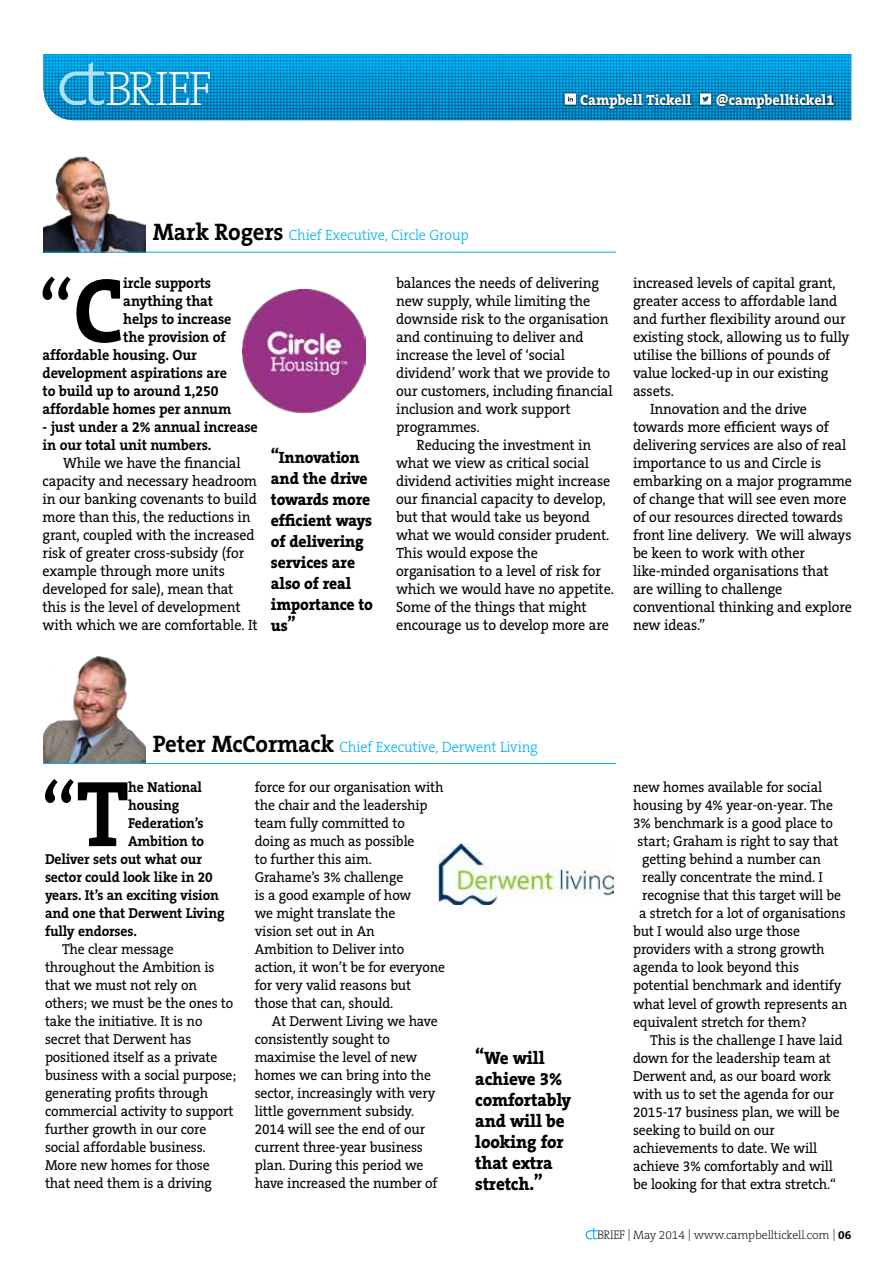
<style>
.page{position:relative;width:893px;height:1263px;background:#fff}
.page>*{position:absolute;margin:0;border:0;box-sizing:border-box;transform-origin:0 0}
.t1{font:89.4px "The Serif B5 Plain";color:#000;scale:.95 1}
.t2{font:87.45px "The Serif B5 Plain";color:#000;scale:.95 1}
.t3{font:200 48.9px "The Serif B2";letter-spacing:-.05em;color:#fff}
.t4{font:800 18px/21px "The Serif B8";letter-spacing:-.01em;color:#000}
.t5{font:800 16.5px/21px "The Serif B8";letter-spacing:-.01em;color:#000}
.t6{font:300 15px "The Serif B3";letter-spacing:-.01em;color:#00aeef;scale:.95 1}
.t7{font:800 15px "The Serif B8";letter-spacing:-.01em;color:#fff;scale:.95 1}
.t8{font:14.85px/18px "The Serif B5 Plain";letter-spacing:-.01em;color:#000;scale:.95 1}
.t9{font:700 14.85px/18px "The Serif B7";letter-spacing:-.01em;color:#000;scale:.95 1}
.t10{font:14.4px/18px "The Serif B5 Plain";letter-spacing:-.01em;color:#000;scale:.95 1}
.t11{font:700 14.4px "The Serif B7";letter-spacing:-.01em;color:#000;scale:.95 1}
.t12{font:200 12px "The Serif B2";letter-spacing:-.01em;color:#000}
.s1{font-family:"The Serif B7";font-weight:700;font-size:24px;color:#000}
.s2{font-family:"The Serif B7";font-weight:700;font-size:92.25px}
.s3{font-family:"The Serif B7";font-weight:700;font-size:94.35px}
.s4{font-size:12.45px}
.s5{font-family:"The Serif B7";font-weight:700}
</style>
<div class="page">
<img style="left:44px;top:156px;width:102px;height:96px">
<svg style="left:586px;top:1228px;width:11px;height:11px"></svg>
<img style="left:43px;top:54px;width:808px;height:66px">
<img style="left:55px;top:56px;width:64px;height:54px">
<svg style="left:563px;top:91px;width:273px;height:19px;background:#00618c"></svg>
<svg style="left:565px;top:93px;width:11px;height:12px"></svg>
<svg style="left:700px;top:93px;width:11px;height:12px"></svg>
<hr style="left:44px;top:252px;width:572px;height:1px;background:#00aeef">
<img style="left:44px;top:656px;width:102px;height:107px">
<hr style="left:44px;top:763px;width:572px;height:1px;background:#00aeef">
<img style="left:242px;top:289px;width:123px;height:123px">
<img style="left:439px;top:843px;width:175px;height:61px">
<h3 class="t3" style="left:105px;top:63px;width:109px">BRIEF</h3>
<p class="t6" style="left:153px;top:228px;width:334px"><span class="s1">Mark Rogers</span> Chief Executive, Circle Group</p>
<p class="t7" style="left:580px;top:92px;width:119px">Campbell Tickell</p>
<p class="t7" style="left:715px;top:92px;width:127px">@campbelltickel1</p>
<h2 class="t2" style="left:38px;top:267px;width:92px">“<span class="s2">C</span></h2>
<p class="t9" style="left:123px;top:274px;width:94px">ircle supports</p>
<p class="t9" style="left:123px;top:292px;width:96px">anything that</p>
<p class="t9" style="left:123px;top:310px;width:115px">helps to increase</p>
<p class="t9" style="left:123px;top:328px;width:109px">the provision of</p>
<p class="t9" style="left:43px;top:346px;width:164px">affordable housing. Our</p>
<p class="t9" style="left:43px;top:364px;width:196px">development aspirations are</p>
<p class="t9" style="left:43px;top:382px;width:187px">to build up to around 1,250</p>
<p class="t9" style="left:43px;top:400px;width:200px">affordable homes per annum</p>
<p class="t9" style="left:43px;top:418px;width:228px">- just under a 2% annual increase in our total unit numbers.</p>
<p class="t8" style="left:43px;top:455px;width:228px;text-indent:21px">While we have the financial capacity and necessary headroom in our banking covenants to build more than this, the reductions in grant, coupled with the increased risk of greater cross-subsidy (for example through more units developed for sale), mean that this is the level of development with which we are comfortable. It</p>
<p class="t5" style="left:271px;top:447px;width:104px">“Innovation and the drive towards more efficient ways of delivering services are also of real importance to us”</p>
<p class="t8" style="left:396px;top:275px;width:230px">balances the needs of delivering new supply, while limiting the downside risk to the organisation and continuing to deliver and increase the level of ‘social dividend’ work that we provide to our customers, including financial inclusion and work support programmes.</p>
<p class="t8" style="left:396px;top:437px;width:231px;text-indent:21px">Reducing the investment in what we view as critical social dividend activities might increase our financial capacity to develop, but that would take us beyond what we would consider prudent.<br>This would expose the organisation to a level of risk for which we would have no appetite.<br>Some of the things that might encourage us to develop more are</p>
<p class="t8" style="left:633px;top:275px;width:215px">increased levels of capital grant,</p>
<p class="t8" style="left:633px;top:293px;width:217px">greater access to affordable land</p>
<p class="t8" style="left:633px;top:311px;width:225px">and further flexibility around our</p>
<p class="t8" style="left:633px;top:329px;width:229px">existing stock, allowing us to fully</p>
<p class="t8" style="left:633px;top:347px;width:209px">utilise the billions of pounds of</p>
<p class="t8" style="left:633px;top:365px;width:207px">value locked-up in our existing</p>
<p class="t8" style="left:633px;top:383px;width:45px">assets.</p>
<p class="t8" style="left:650px;top:401px;width:167px">Innovation and the drive</p>
<p class="t8" style="left:633px;top:419px;width:208px">towards more efficient ways of</p>
<p class="t8" style="left:633px;top:437px;width:226px">delivering services are also of real</p>
<p class="t8" style="left:633px;top:455px;width:200px">importance to us and Circle is</p>
<p class="t8" style="left:633px;top:473px;width:232px">embarking on a major programme</p>
<p class="t8" style="left:633px;top:491px;width:226px">of change that will see even more</p>
<p class="t8" style="left:633px;top:509px;width:223px">of our resources directed towards</p>
<p class="t8" style="left:633px;top:527px;width:232px">front line delivery. We will always</p>
<p class="t8" style="left:633px;top:545px;width:183px">be keen to work with other</p>
<p class="t8" style="left:633px;top:563px;width:207px">like-minded organisations that</p>
<p class="t8" style="left:633px;top:581px;width:159px">are willing to challenge</p>
<p class="t8" style="left:633px;top:598px;width:232px">conventional thinking and explore</p>
<p class="t8" style="left:633px;top:616px;width:78px">new ideas.”</p>
<p class="t6" style="left:153px;top:739px;width:407px"><span class="s1">Peter McCormack</span> Chief Executive, Derwent Living</p>
<h1 class="t1" style="left:40px;top:769px;width:95px">“<span class="s3">T</span></h1>
<p class="t11" style="left:128px;top:780px;width:80px">he National</p>
<p class="t11" style="left:128px;top:798px;width:55px">housing</p>
<p class="t11" style="left:128px;top:816px;width:81px">Federation’s</p>
<p class="t11" style="left:128px;top:834px;width:81px">Ambition to</p>
<p class="t11" style="left:45px;top:852px;width:167px">Deliver sets out what our</p>
<p class="t11" style="left:45px;top:870px;width:178px">sector could look like in 20</p>
<p class="t11" style="left:45px;top:888px;width:185px">years. It’s an exciting vision</p>
<p class="t11" style="left:45px;top:906px;width:191px">and one that Derwent Living</p>
<p class="t11" style="left:45px;top:924px;width:98px">fully endorses.</p>
<p class="t10" style="left:45px;top:941px;width:203px;text-indent:17px">The clear message throughout the Ambition is that we must not rely on others; we must be the ones to take the initiative. It is no secret that Derwent has positioned itself as a private business with a social purpose; generating profits through commercial activity to support further growth in our core social affordable business.<br>More new homes for those that need them is a driving</p>
<p class="t10" style="left:255px;top:779px;width:202px">force for our organisation with the chair and the leadership team fully committed to<br>doing as much as possible<br>to further this aim.<br>Grahame’s 3% challenge<br>is a good example of how<br>we might translate the<br>vision set out in An<br>Ambition to Deliver into action, it won’t be for everyone for very valid reasons but those that can, should.</p>
<p class="t10" style="left:255px;top:1013px;width:194px;text-indent:17px">At Derwent Living we have consistently sought to maximise the level of new homes we can bring into the sector, increasingly with very little government subsidy.<br>2014 will see the end of our current three-year business plan. During this period we have increased the number of</p>
<p class="t4" style="left:475px;top:1047px;width:98px">“We will achieve 3% comfortably and will be looking for that extra stretch.”</p>
<p class="t10" style="left:633px;top:779px;width:201px">new homes available for social</p>
<p class="t10" style="left:633px;top:797px;width:212px">housing by 4% year-on-year. The</p>
<p class="t10" style="left:633px;top:815px;width:212px">3% benchmark is a good place to</p>
<p class="t10" style="left:638px;top:833px;width:213px">start; Graham is right to say that</p>
<p class="t10" style="left:642px;top:851px;width:190px">getting behind a number can</p>
<p class="t10" style="left:642px;top:869px;width:192px">really concentrate the mind. I</p>
<p class="t10" style="left:642px;top:887px;width:211px">recognise that this target will be</p>
<p class="t10" style="left:639px;top:905px;width:219px">a stretch for a lot of organisations</p>
<p class="t10" style="left:633px;top:923px;width:177px">but I would also urge those</p>
<p class="t10" style="left:633px;top:941px;width:203px">providers with a strong growth</p>
<p class="t10" style="left:633px;top:959px;width:176px">agenda to look beyond this</p>
<p class="t10" style="left:633px;top:977px;width:221px">potential benchmark and identify</p>
<p class="t10" style="left:633px;top:995px;width:227px">what level of growth represents an</p>
<p class="t10" style="left:633px;top:1013px;width:184px">equivalent stretch for them?</p>
<p class="t10" style="left:650px;top:1031px;width:204px">This is the challenge I have laid</p>
<p class="t10" style="left:633px;top:1049px;width:210px">down for the leadership team at</p>
<p class="t10" style="left:633px;top:1067px;width:210px">Derwent and, as our board work</p>
<p class="t10" style="left:633px;top:1085px;width:213px">with us to set the agenda for our</p>
<p class="t10" style="left:633px;top:1103px;width:219px">2015-17 business plan, we will be</p>
<p class="t10" style="left:633px;top:1121px;width:151px">seeking to build on our</p>
<p class="t10" style="left:633px;top:1139px;width:195px">achievements to date. We will</p>
<p class="t10" style="left:633px;top:1157px;width:212px">achieve 3% comfortably and will</p>
<p class="t10" style="left:633px;top:1175px;width:215px">be looking for that extra stretch.“</p>
<p class="t12" style="left:597px;top:1229px;width:256px"><span class="s4">BRIEF</span> | May 2014 | www.campbelltickell.com | <span class="s5">06</span></p>
</div>
